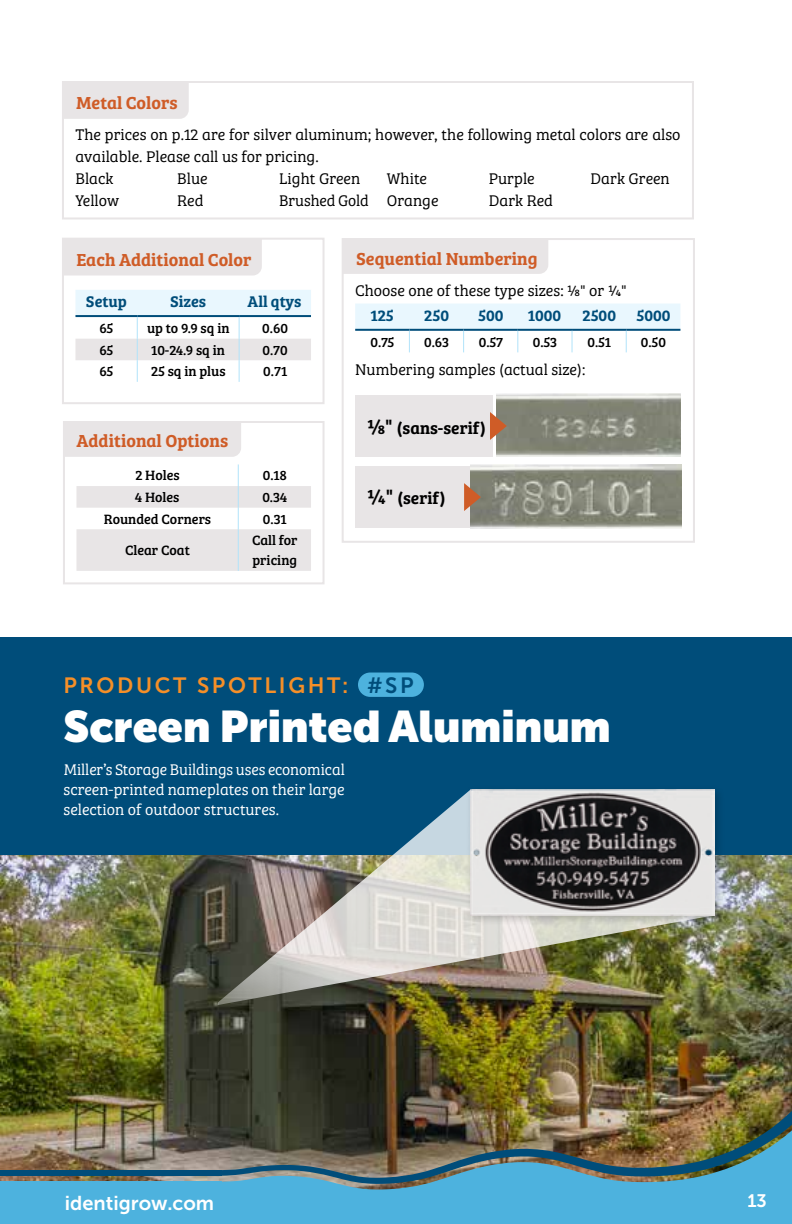
<style>
.page{position:relative;width:792px;height:1224px;background:#fff}
.page>*{position:absolute;margin:0;border:0;box-sizing:border-box;transform-origin:0 0}
.t1{font:900 44px "Museo Sans Display";color:#fff}
.t2{font:22px "Museo Sans 700";letter-spacing:.12em;color:#f58f28}
.t3{font:20px "Museo Sans 700";color:#fff}
.t4{font:18px "Bree Serif Sb";color:#cf5c27}
.t5{font:18px "Museo Sans 700";color:#fff}
.t6{font:17.2px "Bree Serif Sb";color:#000}
.t7{font:16px/22px "Bree Serif Lt";color:#000}
.t8{font:16px/20px "Bree Serif Lt";color:#fff;text-align:justify}
.t9{font:16px "Bree Serif Sb";color:#004d7a}
.t10{font:14px/20px "Bree Serif";color:#000}
.s1{font-size:21.6px}
.s2{color:#004d7a}
</style>
<div class="page">
<img style="left:0;top:854px;width:792px;height:328px">
<div style="left:65px;top:84px;width:124px;height:35px;background:#e8e5e6"></div>
<div style="left:62px;top:81px;width:632px;height:138px;border:2px solid #e8e5e6"></div>
<div style="left:65px;top:241px;width:197px;height:35px;background:#e8e5e6"></div>
<svg style="left:75px;top:290px;width:236px;height:92px"></svg>
<div style="left:62px;top:238px;width:263px;height:166px;border:2px solid #e8e5e6"></div>
<div style="left:66px;top:424px;width:175px;height:33px;background:#e8e5e6"></div>
<svg style="left:76px;top:464px;width:235px;height:107px"></svg>
<hr style="left:238px;top:529px;width:1px;height:42px;background:#b1e3fa">
<div style="left:63px;top:421px;width:262px;height:163px;border:2px solid #e8e5e6"></div>
<div style="left:345px;top:241px;width:203px;height:33px;background:#e8e5e6"></div>
<svg style="left:355px;top:304px;width:325px;height:48px"></svg>
<div style="left:342px;top:238px;width:353px;height:305px;border:2px solid #e8e5e6"></div>
<img style="left:497px;top:393px;width:183px;height:64px">
<img style="left:470px;top:464px;width:211px;height:65px">
<div style="left:355px;top:395px;width:138px;height:62px;background:#e8e5e6"></div>
<div style="left:355px;top:466px;width:115px;height:62px;background:#e8e5e6"></div>
<svg style="left:464px;top:483px;width:17px;height:28px"></svg>
<svg style="left:490px;top:412px;width:17px;height:28px"></svg>
<div style="left:0;top:637px;width:792px;height:217px;background:#004d7a"></div>
<div style="left:358px;top:673px;width:66px;height:24px;background:#4db2de;border-radius:12px"></div>
<img style="left:218px;top:794px;width:497px;height:211px">
<div style="left:465px;top:784px;width:261px;height:142px;background:#000;opacity:.23"></div>
<img style="left:470px;top:789px;width:245px;height:126px">
<div style="left:222px;top:1184px;width:570px;height:40px;background:#4db2de"></div>
<div style="left:0;top:1182px;width:222px;height:42px;background:#4db2de"></div>
<img style="left:181px;top:1092px;width:611px;height:92px">
<div style="left:0;top:1171px;width:222px;height:5px;background:#004d7a"></div>
<p class="t4" style="left:76px;top:89px;width:103px">Metal Colors</p>
<p class="t7" style="left:75px;top:123px;width:606px">The prices on p.12 are for silver aluminum; however, the following metal colors are also available. Please call us for pricing.<br>Black<br>Yellow</p>
<p class="t7" style="left:177px;top:167px;width:32px">Blue<br>Red</p>
<p class="t7" style="left:279px;top:167px;width:91px">Light Green<br>Brushed Gold</p>
<p class="t7" style="left:387px;top:167px;width:53px">White<br>Orange</p>
<p class="t7" style="left:489px;top:167px;width:66px">Purple<br>Dark Red</p>
<p class="t7" style="left:591px;top:167px;width:81px">Dark Green</p>
<p class="t4" style="left:76px;top:246px;width:177px">Each Additional Color</p>
<p class="t9" style="left:86px;top:289px;width:42px">Setup</p>
<p class="t9" style="left:170px;top:289px;width:38px">Sizes</p>
<p class="t9" style="left:248px;top:289px;width:55px">All qtys</p>
<p class="t10" style="left:99px;top:317px;width:16px">65</p>
<p class="t10" style="left:147px;top:317px;width:84px">up to 9.9 sq in</p>
<p class="t10" style="left:262px;top:317px;width:27px">0.60</p>
<p class="t10" style="left:99px;top:339px;width:16px">65</p>
<p class="t10" style="left:151px;top:339px;width:75px">10-24.9 sq in</p>
<p class="t10" style="left:263px;top:339px;width:27px">0.70</p>
<p class="t10" style="left:99px;top:360px;width:16px">65</p>
<p class="t10" style="left:151px;top:360px;width:76px">25 sq in plus</p>
<p class="t10" style="left:263px;top:360px;width:25px">0.71</p>
<p class="t4" style="left:76px;top:428px;width:153px">Additional Options</p>
<p class="t10" style="left:135px;top:465px;width:46px">2 Holes</p>
<p class="t10" style="left:263px;top:465px;width:25px">0.18</p>
<p class="t10" style="left:135px;top:486px;width:46px">4 Holes</p>
<p class="t10" style="left:262px;top:486px;width:26px">0.34</p>
<p class="t10" style="left:104px;top:508px;width:109px">Rounded Corners</p>
<p class="t10" style="left:263px;top:508px;width:25px">0.31</p>
<p class="t10" style="left:125px;top:539px;width:67px">Clear Coat</p>
<p class="t10" style="left:252px;top:529px;width:47px">Call for pricing</p>
<p class="t4" style="left:356px;top:245px;width:183px">Sequential Numbering</p>
<p class="t7" style="left:355px;top:278px;width:273px">Choose one of these type sizes: 1/8" or 1/4"</p>
<p class="t9" style="left:370px;top:303px;width:25px">125</p>
<p class="t9" style="left:424px;top:303px;width:26px">250</p>
<p class="t9" style="left:478px;top:303px;width:27px">500</p>
<p class="t9" style="left:528px;top:303px;width:35px">1000</p>
<p class="t9" style="left:583px;top:303px;width:35px">2500</p>
<p class="t9" style="left:636px;top:303px;width:36px">5000</p>
<p class="t10" style="left:370px;top:331px;width:25px">0.75</p>
<p class="t10" style="left:424px;top:331px;width:26px">0.63</p>
<p class="t10" style="left:479px;top:331px;width:26px">0.57</p>
<p class="t10" style="left:533px;top:331px;width:26px">0.53</p>
<p class="t10" style="left:588px;top:331px;width:25px">0.51</p>
<p class="t10" style="left:641px;top:331px;width:27px">0.50</p>
<p class="t7" style="left:355px;top:358px;width:232px">Numbering samples (actual size):</p>
<p class="t6" style="left:367px;top:415px;width:120px"><span class="s1">1/8"</span> (sans-serif)</p>
<p class="t6" style="left:367px;top:485px;width:80px"><span class="s1">1/4"</span> (serif)</p>
<h2 class="t2" style="left:63px;top:673px;width:352px">PRODUCT SPOTLIGHT: <span class="s2">#SP</span></h2>
<h1 class="t1" style="left:63px;top:701px;width:549px">Screen Printed Aluminum</h1>
<p class="t8" style="left:64px;top:758px;width:283px">Miller’s Storage Buildings uses economical screen-printed nameplates on their large selection of outdoor structures.</p>
<p class="t3" style="left:65px;top:1192px;width:151px">identigrow.com</p>
<p class="t5" style="left:747px;top:1191px;width:21px">13</p>
</div>
